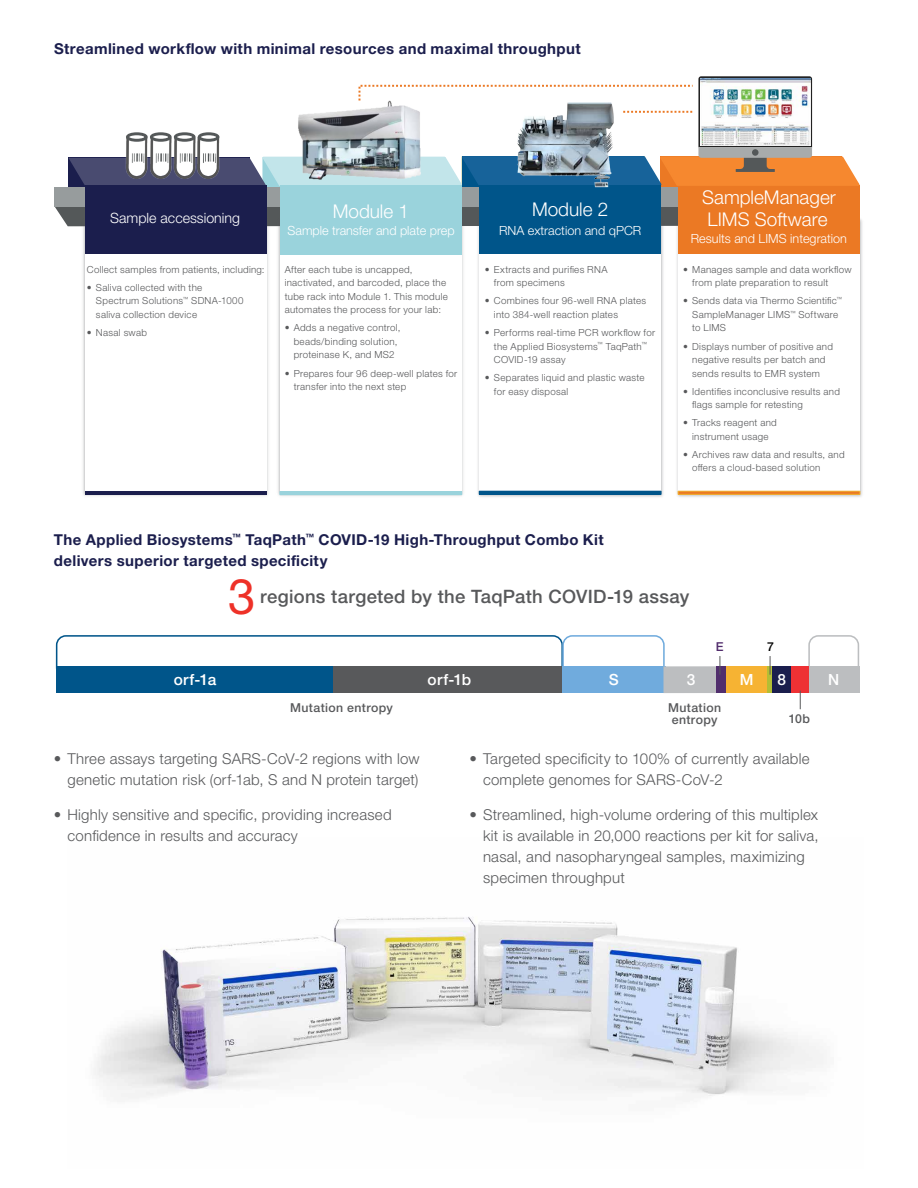
<style>
.page{position:relative;width:918px;height:1188px;background:#fff}
.page>*{position:absolute;margin:0;border:0;box-sizing:border-box;transform-origin:0 0}
.t1{font:49.35px "Helvetica Neue LTW1 G";color:#ee3128}
.t2{font:300 18.9px/22.8px "Helvetica Neue LTW1 G";color:#fff}
.t3{font:500 18.45px "Helvetica Neue LTW1 G";letter-spacing:.015em;color:#58595b}
.t4{font:16.65px "Helvetica Neue LTW1 G";color:#fff}
.t5{font:500 15.45px "Helvetica Neue LTW1 G";letter-spacing:.025em;color:#fff}
.t6{font:300 15px/21px "Helvetica Neue LTW1 G";letter-spacing:.015em;color:#58595b}
.t7{font:700 15px/21px "Helvetica Neue LTW1 G";letter-spacing:.025em;color:#1b1e4d}
.t8{font:300 14.25px "Helvetica Neue LTW1 G";color:#fff}
.t9{font:300 12.6px "Helvetica Neue LTW1 G";color:#fff}
.t10{font:500 12.3px/12.3px "Helvetica Neue LTW1 G";letter-spacing:.03em;color:#58595b}
.t11{font:500 12.3px "Helvetica Neue LTW1 G";color:#512c6c}
.t12{font:500 12.3px "Helvetica Neue LTW1 G";color:#000}
.t13{font:300 9.75px/13.5px "Helvetica Neue LTW1 G";letter-spacing:.03em;color:#58595b}
.s1{font-weight:500;font-size:15.45px}
</style>
<div class="page">
<img style="left:94px;top:917px;width:730px;height:182px">
<svg style="left:55px;top:635px;width:610px;height:34px"></svg>
<svg style="left:808px;top:635px;width:52px;height:34px"></svg>
<div style="left:809px;top:666px;width:50px;height:27px;background:#bcbec0"></div>
<div style="left:56px;top:666px;width:278px;height:27px;background:#00558a"></div>
<div style="left:333px;top:666px;width:230px;height:27px;background:#58595b"></div>
<div style="left:562px;top:666px;width:104px;height:27px;background:#70abdd"></div>
<div style="left:663px;top:666px;width:53px;height:27px;background:#bcbec0"></div>
<div style="left:716px;top:666px;width:11px;height:27px;background:#512e6d"></div>
<div style="left:726px;top:666px;width:41px;height:27px;background:#f6b333"></div>
<div style="left:767px;top:666px;width:6px;height:27px;background:#b3be35"></div>
<div style="left:773px;top:666px;width:18px;height:27px;background:#1b1e4d"></div>
<div style="left:791px;top:666px;width:18px;height:27px;background:#ee3134"></div>
<svg style="left:719px;top:656px;width:1px;height:19px"></svg>
<svg style="left:770px;top:656px;width:1px;height:19px"></svg>
<svg style="left:800px;top:691px;width:1px;height:18px"></svg>
<svg style="left:54px;top:206px;width:624px;height:20px"></svg>
<div style="left:54px;top:187px;width:803px;height:19px;background:#979c9d"></div>
<img style="left:674px;top:216px;width:189px;height:281px">
<div style="left:678px;top:199px;width:182px;height:296px;background:#fff"></div>
<div style="left:678px;top:491px;width:182px;height:4px;border:1px solid #f0b234"></div>
<div style="left:678px;top:185px;width:182px;height:69px;background:#eb7924"></div>
<img style="left:276px;top:216px;width:190px;height:280px">
<div style="left:280px;top:199px;width:182px;height:295px;background:#fff"></div>
<div style="left:280px;top:491px;width:182px;height:4px;border:1px solid #9ad3dc"></div>
<img style="left:475px;top:216px;width:190px;height:281px">
<div style="left:479px;top:199px;width:182px;height:296px;background:#fff"></div>
<div style="left:479px;top:185px;width:182px;height:68px;background:#00558a"></div>
<div style="left:479px;top:491px;width:182px;height:4px;border:1px solid #00558a"></div>
<div style="left:280px;top:186px;width:182px;height:69px;background:#9ad3dc"></div>
<img style="left:81px;top:216px;width:189px;height:280px">
<div style="left:85px;top:199px;width:182px;height:295px;background:#fff"></div>
<hr style="left:85px;top:492px;width:182px;height:3px;background:#1b1e4d">
<div style="left:85px;top:185px;width:182px;height:69px;background:#1b1e4d"></div>
<svg style="left:68px;top:76px;width:792px;height:111px"></svg>
<img style="left:171px;top:120px;width:28px;height:63px">
<img style="left:130px;top:150px;width:15px;height:15px">
<div style="left:126px;top:132px;width:22px;height:10px;border:3px solid #545859;border-radius:50%"></div>
<img style="left:202px;top:150px;width:15px;height:15px">
<div style="left:198px;top:132px;width:21px;height:10px;border:3px solid #545859;border-radius:50%"></div>
<img style="left:154px;top:150px;width:15px;height:15px">
<div style="left:150px;top:132px;width:22px;height:10px;border:3px solid #545859;border-radius:50%"></div>
<img style="left:178px;top:150px;width:15px;height:15px">
<div style="left:174px;top:132px;width:22px;height:10px;border:3px solid #545859;border-radius:50%"></div>
<h3 class="t7" style="left:54px;top:38px;width:528px">Streamlined workflow with minimal resources and maximal throughput</h3>
<h3 class="t8" style="left:110px;top:209px;width:131px">Sample accessioning</h3>
<p class="t13" style="left:87px;top:263px;width:179px">Collect samples from patients, including:</p>
<p class="t13" style="left:96px;top:281px;width:149px;text-indent:-9px">• Saliva collected with the<br>Spectrum Solutions<sup>™</sup> SDNA-1000 saliva collection device</p>
<p class="t13" style="left:87px;top:326px;width:61px">• Nasal swab</p>
<h2 class="t2" style="left:333px;top:199px;width:78px">Module 1</h2>
<p class="t9" style="left:288px;top:223px;width:169px">Sample transfer and plate prep</p>
<p class="t13" style="left:285px;top:263px;width:165px">After each tube is uncapped, inactivated, and barcoded, place the tube rack into Module 1. This module automates the process for your lab:</p>
<p class="t13" style="left:294px;top:321px;width:108px;text-indent:-9px">• Adds a negative control, beads/binding solution, proteinase K, and MS2</p>
<p class="t13" style="left:294px;top:366px;width:165px;text-indent:-9px">• Prepares four 96 deep-well plates for transfer into the next step</p>
<h2 class="t2" style="left:532px;top:197px;width:78px">Module 2</h2>
<p class="t9" style="left:499px;top:223px;width:144px">RNA extraction and qPCR</p>
<p class="t13" style="left:494px;top:263px;width:115px;text-indent:-9px">• Extracts and purifies RNA from specimens</p>
<p class="t13" style="left:494px;top:294px;width:154px;text-indent:-9px">• Combines four 96-well RNA plates into 384-well reaction plates</p>
<p class="t13" style="left:494px;top:326px;width:163px;text-indent:-9px">• Performs real-time PCR workflow for the Applied Biosystems<sup>™</sup> TaqPath<sup>™<br></sup>COVID‑19 assay</p>
<p class="t13" style="left:494px;top:371px;width:152px;text-indent:-9px">• Separates liquid and plastic waste for easy disposal</p>
<h3 class="t7" style="left:54px;top:529px;width:551px">The Applied Biosystems<sup>™</sup> TaqPath<sup>™</sup> COVID‑19 High‑Throughput Combo Kit delivers superior targeted specificity</h3>
<h2 class="t2" style="left:702px;top:186px;width:135px">SampleManager<br>LIMS Software</h2>
<p class="t9" style="left:691px;top:231px;width:158px">Results and LIMS integration</p>
<p class="t13" style="left:692px;top:263px;width:161px;text-indent:-9px">• Manages sample and data workflow from plate preparation to result</p>
<p class="t13" style="left:692px;top:294px;width:152px;text-indent:-9px">• Sends data via Thermo Scientific<sup>™<br></sup>SampleManager LIMS<sup>™</sup> Software to LIMS</p>
<p class="t13" style="left:683px;top:339px;width:151px;text-align:center">• Displays number of positive and negative results per batch and sends results to EMR system</p>
<p class="t13" style="left:692px;top:384px;width:149px;text-indent:-9px">• Identifies inconclusive results and flags sample for retesting</p>
<p class="t13" style="left:683px;top:416px;width:95px;text-align:center">• Tracks reagent and instrument usage</p>
<p class="t13" style="left:692px;top:448px;width:154px;text-indent:-9px">• Archives raw data and results, and offers a cloud-based solution</p>
<h1 class="t1" style="left:228px;top:566px;width:29px">3</h1>
<h3 class="t3" style="left:260px;top:585px;width:431px">regions targeted by the TaqPath COVID-19 assay</h3>
<p class="t11" style="left:716px;top:639px;width:9px">E</p>
<p class="t12" style="left:767px;top:639px;width:8px">7</p>
<h3 class="t5" style="left:174px;top:670px;width:44px">orf-1a</h3>
<h3 class="t5" style="left:428px;top:670px;width:45px">orf-1b</h3>
<h3 class="t5" style="left:609px;top:670px;width:11px">S</h3>
<h3 class="t5" style="left:687px;top:670px;width:10px">3</h3>
<h3 class="t5" style="left:740px;top:670px;width:15px">M</h3>
<h3 class="t5" style="left:777px;top:670px;width:10px">8</h3>
<h3 class="t4" style="left:828px;top:671px;width:14px">N<span class="s1">N</span></h3>
<p class="t10" style="left:290px;top:701px;width:104px">Mutation entropy</p>
<p class="t10" style="left:668px;top:701px;width:55px">Mutation entropy</p>
<p class="t10" style="left:789px;top:713px;width:23px">10b</p>
<h3 class="t6" style="left:54px;top:749px;width:367px;text-align:right">• Three assays targeting SARS-CoV-2 regions with low genetic mutation risk (orf-1ab, S and N protein target)</h3>
<h3 class="t6" style="left:67px;top:804px;width:326px;text-indent:-14px">• Highly sensitive and specific, providing increased confidence in results and accuracy</h3>
<h3 class="t6" style="left:483px;top:749px;width:328px;text-indent:-14px">• Targeted specificity to 100% of currently available complete genomes for SARS-CoV-2</h3>
<h3 class="t6" style="left:483px;top:804px;width:337px;text-indent:-14px">• Streamlined, high-volume ordering of this multiplex kit is available in 20,000 reactions per kit for saliva, nasal, and nasopharyngeal samples, maximizing specimen throughput</h3>
</div>
